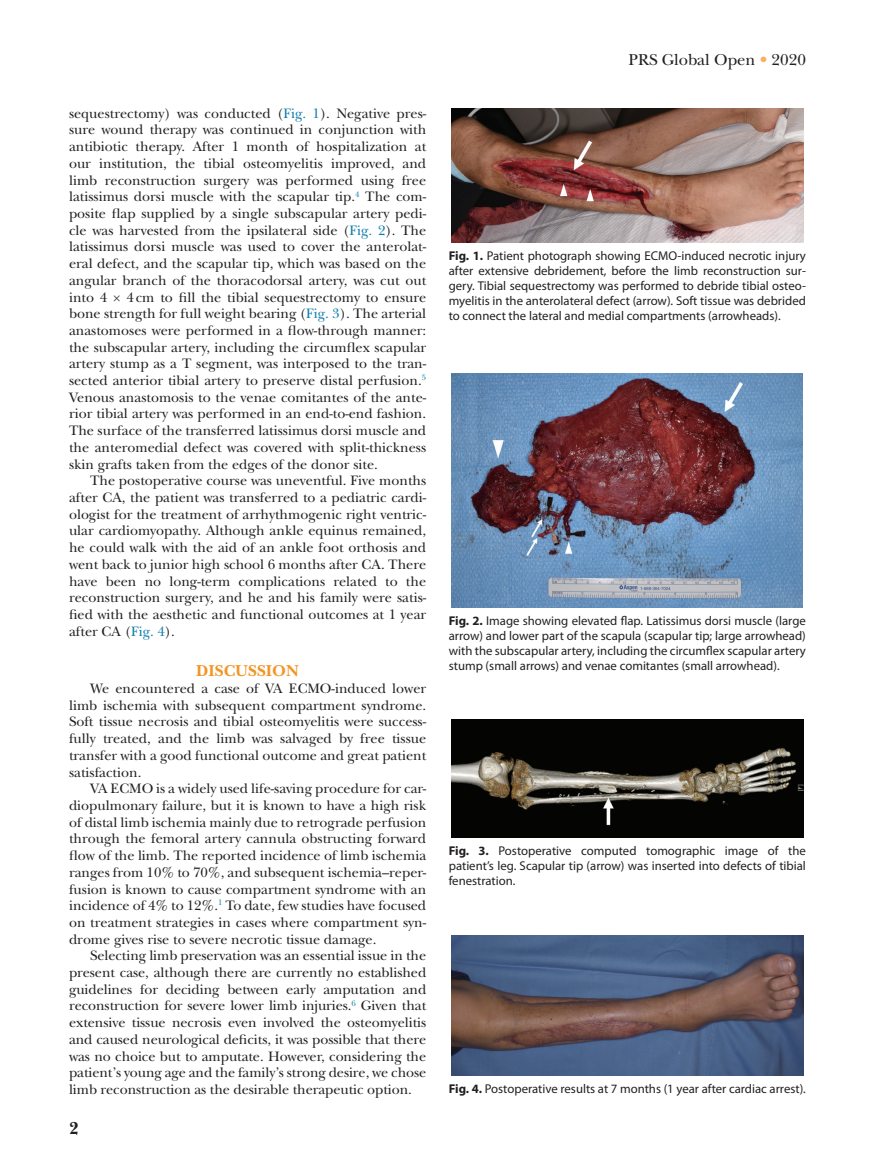
<style>
.page{position:relative;width:878px;height:1175px;background:#fff}
.page>*{position:absolute;margin:0;border:0;box-sizing:border-box;transform-origin:0 0}
.t1{font:700 18px "New Baskerville Std";color:#231f20}
.t2{font:16.5px "New Baskerville Std";color:#231f20}
.t3{font:700 16.5px "New Baskerville Std";color:#f49423}
.t4{font:14.25px/16.6px "New Baskerville Std";color:#231f20;text-align:justify}
.t5{font:12.75px/15px "Myriad Pro";color:#231f20;text-align:justify}
.s1{color:#0f7eac}
.s2{color:#fab05f}
.s3{font-weight:700}
</style>
<div class="page">
<img style="left:451px;top:108px;width:352px;height:135px">
<img style="left:451px;top:374px;width:352px;height:234px">
<img style="left:451px;top:720px;width:352px;height:117px">
<img style="left:451px;top:935px;width:352px;height:140px">
<p class="t4" style="left:69px;top:105px;width:359px">sequestrectomy) was conducted (<span class="s1">Fig. 1</span>). Negative pres&shy;sure wound therapy was continued in conjunction with antibiotic therapy. After 1 month of hospitalization at our institution, the tibial osteomyelitis improved, and limb reconstruction surgery was performed using free latissimus dorsi muscle with the scapular tip.<sup>4</sup> The com&shy;posite flap supplied by a single subscapular artery pedi&shy;cle was harvested from the ipsilateral side (<span class="s1">Fig. 2</span>). The latissimus dorsi muscle was used to cover the anterolat&shy;eral defect, and the scapular tip, which was based on the angular branch of the thoracodorsal artery, was cut out into 4 × 4cm to fill the tibial sequestrectomy to ensure bone strength for full weight bearing (<span class="s1">Fig. 3</span>). The arterial anastomoses were performed in a flow-through manner: the subscapular artery, including the circumflex scapular artery stump as a T segment, was interposed to the tran&shy;sected anterior tibial artery to preserve distal perfusion.<sup>5<br></sup>Venous anastomosis to the venae comitantes of the ante&shy;rior tibial artery was performed in an end-to-end fashion.<br>The surface of the transferred latissimus dorsi muscle and the anteromedial defect was covered with split-thickness skin grafts taken from the edges of the donor site.</p>
<p class="t4" style="left:69px;top:472px;width:359px;text-indent:21px">The postoperative course was uneventful. Five months after CA, the patient was transferred to a pediatric cardi&shy;ologist for the treatment of arrhythmogenic right ventric&shy;ular cardiomyopathy. Although ankle equinus remained, he could walk with the aid of an ankle foot orthosis and went back to junior high school 6 months after CA. There have been no long-term complications related to the reconstruction surgery, and he and his family were satis&shy;fied with the aesthetic and functional outcomes at 1 year after CA (<span class="s1">Fig. 4</span>).</p>
<p class="t3" style="left:196px;top:661px;width:104px">DISCUSSION</p>
<p class="t4" style="left:69px;top:680px;width:359px;text-indent:21px">We encountered a case of VA ECMO-induced lower limb ischemia with subsequent compartment syndrome.<br>Soft tissue necrosis and tibial osteomyelitis were success&shy;fully treated, and the limb was salvaged by free tissue transfer with a good functional outcome and great patient satisfaction.</p>
<p class="t4" style="left:69px;top:780px;width:359px;text-indent:21px">VA ECMO is a widely used life-saving procedure for car&shy;diopulmonary failure, but it is known to have a high risk of distal limb ischemia mainly due to retrograde perfusion through the femoral artery cannula obstructing forward flow of the limb. The reported incidence of limb ischemia ranges from 10% to 70%, and subsequent ischemia–reper&shy;fusion is known to cause compartment syndrome with an incidence of 4% to 12%.<sup>1</sup> To date, few studies have focused on treatment strategies in cases where compartment syn&shy;drome gives rise to severe necrotic tissue damage.</p>
<p class="t4" style="left:69px;top:947px;width:359px;text-indent:21px">Selecting limb preservation was an essential issue in the present case, although there are currently no established guidelines for deciding between early amputation and reconstruction for severe lower limb injuries.<sup>6</sup> Given that extensive tissue necrosis even involved the osteomyelitis and caused neurological deficits, it was possible that there was no choice but to amputate. However, considering the patient’s young age and the family’s strong desire, we chose limb reconstruction as the desirable therapeutic option.</p>
<p class="t1" style="left:69px;top:1118px;width:11px">2</p>
<p class="t2" style="left:628px;top:50px;width:179px">PRS Global Open <span class="s2">•</span> 2020</p>
<p class="t5" style="left:448px;top:248px;width:359px"><span class="s3">Fig. 1.</span> Patient photograph showing ECMO-induced necrotic injury after extensive debridement, before the limb reconstruction sur&shy;gery. Tibial sequestrectomy was performed to debride tibial osteo&shy;myelitis in the anterolateral defect (arrow). Soft tissue was debrided to connect the lateral and medial compartments (arrowheads).</p>
<p class="t5" style="left:448px;top:613px;width:358px"><span class="s3">Fig. 2.</span> Image showing elevated flap. Latissimus dorsi muscle (large arrow) and lower part of the scapula (scapular tip; large arrowhead) with the subscapular artery, including the circumflex scapular artery stump (small arrows) and venae comitantes (small arrowhead).</p>
<p class="t5" style="left:448px;top:842px;width:359px"><span class="s3">Fig. 3.</span> Postoperative computed tomographic image of the patient’s leg. Scapular tip (arrow) was inserted into defects of tibial fenestration.</p>
<p class="t5" style="left:448px;top:1081px;width:358px"><span class="s3">Fig. 4.</span> Postoperative results at 7 months (1 year after cardiac arrest).</p>
</div>
